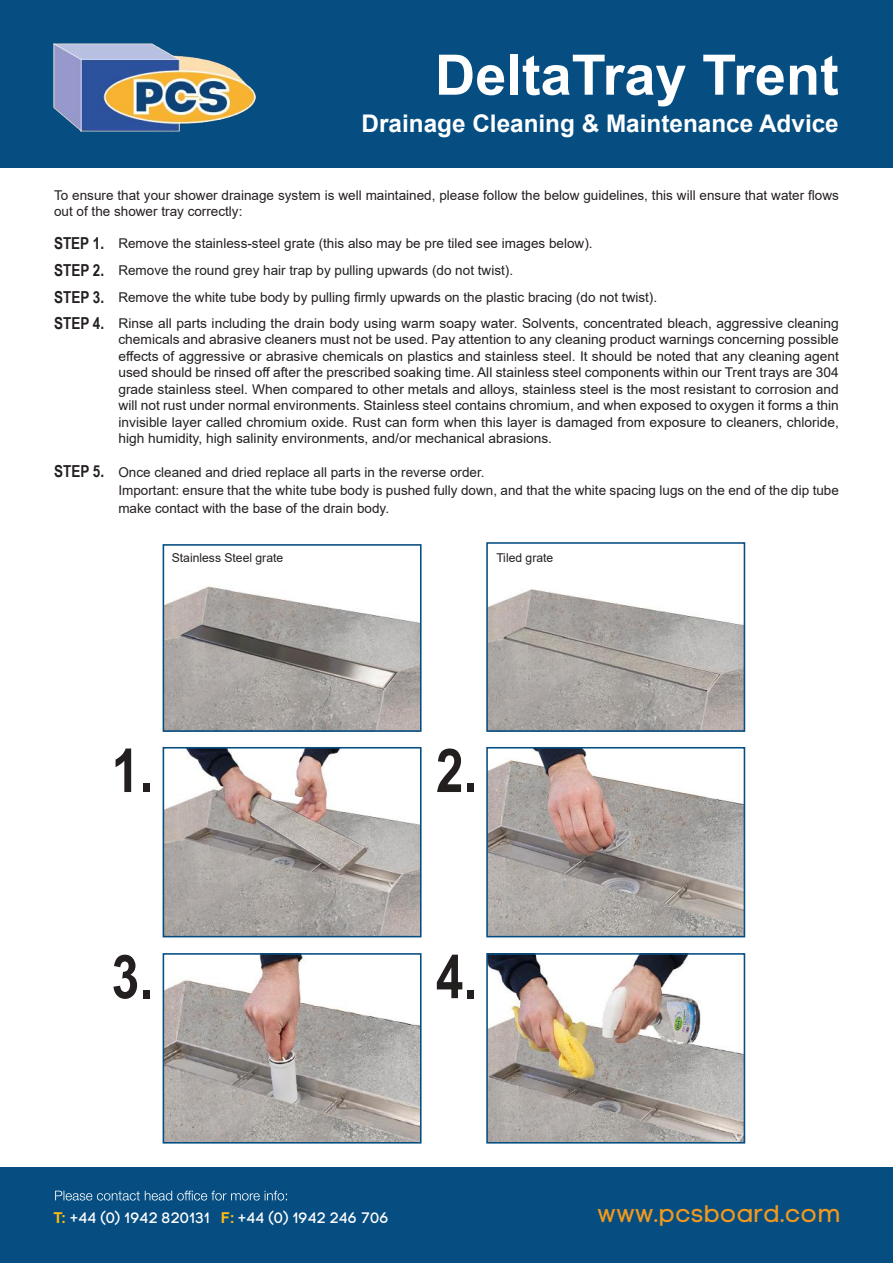
<style>
.page{position:relative;width:893px;height:1263px;background:#fff}
.page>*{position:absolute;margin:0;border:0;box-sizing:border-box;transform-origin:0 0}
.t1{font:700 60.6px "Arial Narrow";color:#241f1f}
.t2{font:700 55.95px "Arial";color:#fff}
.t3{font:700 24.3px "Arial";color:#fff}
.t4{font:24px "Code Pro LC";color:#f1991e}
.t5{font:700 16.5px/26.5px "Arial Narrow";color:#241f1f;text-align:justify}
.t6{font:15px "Code Pro LC";color:#fff}
.t7{font:13.5px/16.5px "Arial";color:#241f1f}
.t8{font:12.15px "Arial";color:#241f1f}
.s1{font-family:"Arial";font-weight:700;color:#ffbb10}
</style>
<div class="page">
<div style="left:0;top:0;width:893px;height:167px;background:#064e82"></div>
<div style="left:0;top:1167px;width:893px;height:96px;background:#064e82"></div>
<img style="left:53px;top:43px;width:202px;height:89px">
<svg style="left:55px;top:1191px;width:232px;height:9px"></svg>
<img style="left:166px;top:586px;width:253px;height:143px">
<div style="left:163px;top:544px;width:259px;height:188px;border:2px solid #064e82"></div>
<img style="left:489px;top:589px;width:253px;height:140px">
<div style="left:486px;top:542px;width:259px;height:190px;border:2px solid #064e82"></div>
<img style="left:166px;top:750px;width:253px;height:184px">
<div style="left:163px;top:747px;width:259px;height:190px;border:2px solid #064e82"></div>
<img style="left:489px;top:750px;width:253px;height:184px">
<div style="left:486px;top:747px;width:259px;height:190px;border:2px solid #064e82"></div>
<img style="left:166px;top:956px;width:253px;height:184px">
<div style="left:163px;top:953px;width:259px;height:190px;border:2px solid #064e82"></div>
<img style="left:489px;top:956px;width:253px;height:184px">
<div style="left:486px;top:953px;width:259px;height:190px;border:2px solid #064e82"></div>
<h2 class="t2" style="left:435px;top:36px;width:405px">DeltaTray Trent</h2>
<h3 class="t3" style="left:362px;top:107px;width:479px">Drainage Cleaning &amp; Maintenance Advice</h3>
<p class="t7" style="left:54px;top:187px;width:786px">To ensure that your shower drainage system is well maintained, please follow the below guidelines, this will ensure that water flows out of the shower tray correctly:</p>
<p class="t5" style="left:54px;top:229px;width:52px">STEP 1.<br>STEP 2.<br>STEP 3.<br>STEP 4.</p>
<p class="t7" style="left:118px;top:229px;width:722px;line-height:26.7px">Remove the stainless-steel grate (this also may be pre tiled see images below).<br>Remove the round grey hair trap by pulling upwards (do not twist).<br>Remove the white tube body by pulling firmly upwards on the plastic bracing (do not twist).<br>Rinse all parts including the drain body using warm soapy water. Solvents, concentrated bleach, aggressive cleaning</p>
<p class="t7" style="left:118px;top:331px;width:722px;text-align:justify">chemicals and abrasive cleaners must not be used. Pay attention to any cleaning product warnings concerning possible effects of aggressive or abrasive chemicals on plastics and stainless steel. It should be noted that any cleaning agent used should be rinsed off after the prescribed soaking time. All stainless steel components within our Trent trays are 304 grade stainless steel. When compared to other metals and alloys, stainless steel is the most resistant to corrosion and will not rust under normal environments. Stainless steel contains chromium, and when exposed to oxygen it forms a thin invisible layer called chromium oxide. Rust can form when this layer is damaged from exposure to cleaners, chloride, high humidity, high salinity environments, and/or mechanical abrasions.</p>
<p class="t5" style="left:54px;top:457px;width:52px">STEP 5.</p>
<p class="t7" style="left:118px;top:463px;width:722px;line-height:18px">Once cleaned and dried replace all parts in the reverse order.<br>Important: ensure that the white tube body is pushed fully down, and that the white spacing lugs on the end of the dip tube make contact with the base of the drain body.</p>
<p class="t8" style="left:172px;top:549px;width:113px">Stainless Steel grate</p>
<p class="t8" style="left:496px;top:549px;width:58px">Tiled grate</p>
<h1 class="t1" style="left:112px;top:725px;width:43px">1.</h1>
<h1 class="t1" style="left:436px;top:725px;width:43px">2.</h1>
<h1 class="t1" style="left:112px;top:931px;width:43px">3.</h1>
<h1 class="t1" style="left:436px;top:931px;width:43px">4.</h1>
<p class="t6" style="left:54px;top:1209px;width:158px"><span class="s1">T:</span> +44 (0) 1942 820131</p>
<p class="t6" style="left:221px;top:1209px;width:170px"><span class="s1">F:</span> +44 (0) 1942 246 706</p>
<h3 class="t4" style="left:597px;top:1199px;width:245px">www.pcsboard.com</h3>
</div>
